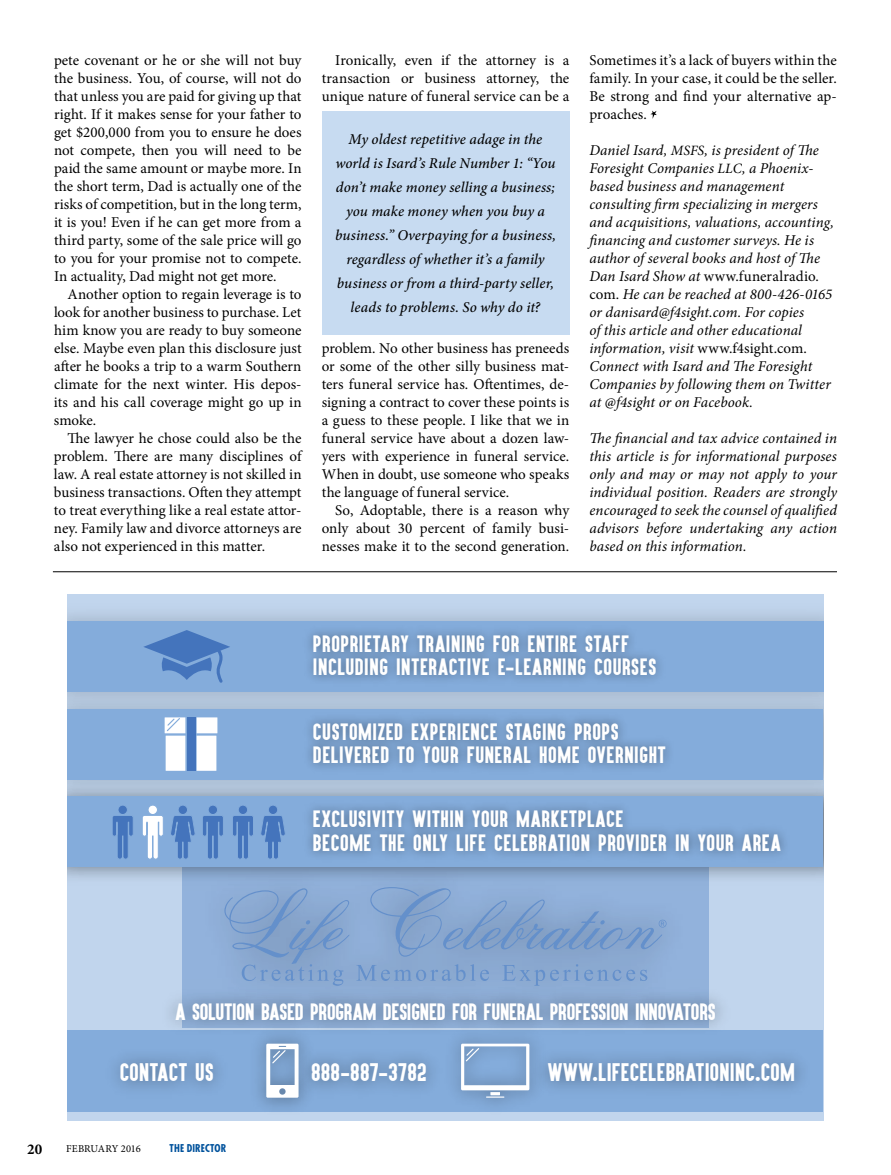
<style>
.page{position:relative;width:891px;height:1175px;background:#fff}
.page>*{position:absolute;margin:0;border:0;box-sizing:border-box;transform-origin:0 0}
.t1{font:21px "Aku&Kamu";letter-spacing:.02em;color:#fff}
.t2{font:19.5px/23.4px "Aku&Kamu";letter-spacing:.035em;color:#fff}
.t3{font:19.5px "Aku&Kamu";letter-spacing:-.005em;color:#fff}
.t4{font:15px/18px "Minion Pro";color:#000;text-align:justify}
.t5{font:italic 15px/18px "Minion Pro";letter-spacing:.005em;color:#000}
.t6{font:italic 500 15px/24px "Minion Pro";letter-spacing:.005em;color:#000;text-align:center}
.t7{font:700 15px "Minion Pro";color:#000}
.t8{font:10.5px "Minion Pro";letter-spacing:-.005em;color:#000}
.t9{font:700 condensed 10.5px "Futura Std";letter-spacing:.015em;color:#00529c}
.s1{font-size:14.25px}
.s2{font-style:normal}
</style>
<div class="page">
<svg style="left:650px;top:111px;width:7px;height:8px"></svg>
<svg style="left:68px;top:594px;width:756px;height:526px;background:#bacfea"></svg>
<div style="left:68px;top:1030px;width:756px;height:81px;background:#84acdb"></div>
<svg style="left:224px;top:890px;width:443px;height:89px;background:#85a5cf"></svg>
<img style="left:170px;top:979px;width:551px;height:49px">
<img style="left:244px;top:1021px;width:77px;height:91px">
<svg style="left:266px;top:1043px;width:22px;height:54px"></svg>
<img style="left:438px;top:1021px;width:114px;height:91px">
<svg style="left:461px;top:1043px;width:64px;height:54px"></svg>
<img style="left:288px;top:1039px;width:162px;height:69px">
<img style="left:525px;top:1039px;width:276px;height:69px">
<svg style="left:68px;top:709px;width:756px;height:70px;background:#7ca2cf"></svg>
<svg style="left:165px;top:717px;width:52px;height:53px"></svg>
<div style="left:187px;top:717px;width:8px;height:53px;background:#4474bc"></div>
<img style="left:68px;top:614px;width:756px;height:103px">
<div style="left:68px;top:621px;width:756px;height:70px;background:#84acdb"></div>
<img style="left:298px;top:619px;width:374px;height:75px">
<svg style="left:143px;top:630px;width:87px;height:52px"></svg>
<img style="left:68px;top:774px;width:756px;height:116px">
<svg style="left:68px;top:796px;width:756px;height:71px;background:#7ca2cf"></svg>
<svg style="left:203px;top:805px;width:20px;height:54px"></svg>
<svg style="left:233px;top:805px;width:20px;height:54px"></svg>
<svg style="left:261px;top:805px;width:24px;height:54px"></svg>
<svg style="left:171px;top:805px;width:24px;height:54px"></svg>
<svg style="left:112px;top:805px;width:21px;height:54px"></svg>
<svg style="left:142px;top:805px;width:21px;height:54px"></svg>
<div style="left:322px;top:111px;width:247px;height:224px;background:#c7dbf1"></div>
<hr style="left:53px;top:571px;width:784px;height:1px;background:#000">
<p class="t4" style="left:54px;top:51px;width:249px">pete covenant or he or she will not buy the business. You, of course, will not do that unless you are paid for giving up that right. If it makes sense for your father to get $200,000 from you to ensure he does not compete, then you will need to be paid the same amount or maybe more. In the short term, Dad is actually one of the risks of competition, but in the long term, it is you! Even if he can get more from a third party, some of the sale price will go to you for your promise not to compete.<br>In actuality, Dad might not get more.</p>
<p class="t4" style="left:54px;top:285px;width:249px;text-indent:14px">Another option to regain leverage is to look for another business to purchase. Let him know you are ready to buy someone else. Maybe even plan this disclosure just after he books a trip to a warm Southern climate for the next winter. His depos&shy;its and his call coverage might go up in smoke.</p>
<p class="t4" style="left:54px;top:429px;width:249px;text-indent:14px">The lawyer he chose could also be the problem. There are many disciplines of law. A real estate attorney is not skilled in business transactions. Often they attempt to treat everything like a real estate attor&shy;ney. Family law and divorce attorneys are also not experienced in this matter.</p>
<p class="t4" style="left:322px;top:51px;width:249px;text-indent:13px">Ironically, even if the attorney is a transaction or business attorney, the unique nature of funeral service can be a</p>
<p class="t6" style="left:335px;top:127px;width:222px">My oldest repetitive adage in the world is Isard’s Rule Number 1: “You don’t make money selling a business; you make money when you buy a business.” Overpaying for a business, regardless of whether it’s a family business or from a third-party seller, leads to problems. So why do it?</p>
<p class="t4" style="left:322px;top:339px;width:249px">problem. No other business has preneeds or some of the other silly business mat&shy;ters funeral service has. Oftentimes, de&shy;signing a contract to cover these points is a guess to these people. I like that we in funeral service have about a dozen law&shy;yers with experience in funeral service.<br>When in doubt, use someone who speaks the language of funeral service.</p>
<p class="t4" style="left:322px;top:501px;width:249px;text-indent:13px">So, Adoptable, there is a reason why only about 30 percent of family busi&shy;nesses make it to the second generation.</p>
<p class="t4" style="left:589px;top:51px;width:249px">Sometimes it’s a lack of buyers within the family. In your case, it could be the seller.<br>Be strong and find your alternative ap&shy;proaches.</p>
<p class="t5" style="left:589px;top:141px;width:246px">Daniel Isard, <span class="s1">MSFS</span>, is president of The Foresight Companies <span class="s1">LLC</span>, a Phoenix&shy;based business and management consulting firm specializing in mergers and acquisitions, valuations, accounting, financing and customer surveys. He is author of several books and host of The Dan Isard Show at <span class="s2">www.funeralradio. com.</span> He can be reached at 800-426-0165 or danisard@f4sight.com. For copies<br>of this article and other educational information, visit <span class="s2">www.f4sight.com.<br></span>Connect with Isard and The Foresight Companies by following them on Twitter at @f4sight or on Facebook.</p>
<p class="t5" style="left:589px;top:429px;width:249px;text-align:justify">The financial and tax advice contained in this article is for informational purposes only and may or may not apply to your individual position. Readers are strongly encouraged to seek the counsel of qualified advisors before undertaking any action based on this information.</p>
<h2 class="t2" style="left:313px;top:631px;width:345px">PROPRIETARY TRAINING FOR ENTIRE STAFF<br>INCLUDING INTERACTIVE E-LEARNING COURSES</h2>
<h2 class="t2" style="left:313px;top:719px;width:354px">CUSTOMIZED EXPERIENCE STAGING PROPS<br>DELIVERED TO YOUR FUNERAL HOME OVERNIGHT</h2>
<h2 class="t2" style="left:313px;top:807px;width:469px">EXCLUSIVITY WITHIN YOUR MARKETPLACE<br>BECOME THE ONLY LIFE CELEBRATION PROVIDER IN YOUR AREA</h2>
<h2 class="t3" style="left:175px;top:998px;width:542px">A SOLUTION BASED PROGRAM DESIGNED FOR FUNERAL PROFESSION INNOVATORS</h2>
<h1 class="t1" style="left:120px;top:1058px;width:95px">CONTACT US</h1>
<h1 class="t1" style="left:311px;top:1058px;width:117px">888-887-3782</h1>
<h1 class="t1" style="left:548px;top:1058px;width:249px">WWW.LIFECELEBRATIONINC.COM</h1>
<p class="t7" style="left:27px;top:1138px;width:17px">20</p>
<p class="t8" style="left:66px;top:1141px;width:76px">FEBRUARY 2016</p>
<p class="t9" style="left:170px;top:1141px;width:58px">THE DIRECTOR</p>
</div>
